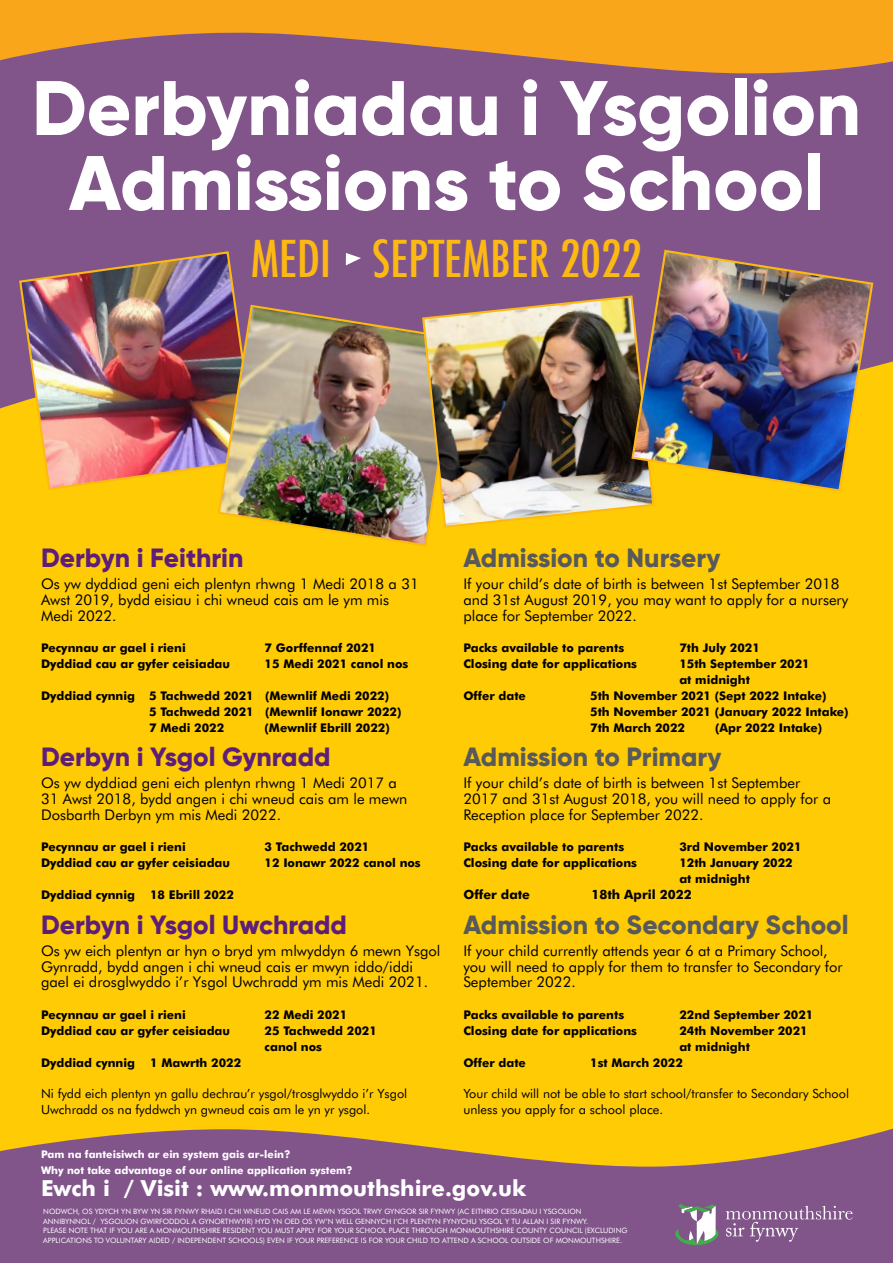
<style>
.page{position:relative;width:893px;height:1263px;background:#81558a}
.page>*{position:absolute;margin:0;border:0;box-sizing:border-box;transform-origin:0 0}
.t1{font:800 76.95px/75px "Gilroy";color:#fff;text-align:center}
.t2{font:500 condensed 49.5px "Futura";color:#fdb913}
.t3{font:800 26.4px "Gilroy";color:#58595b}
.t4{font:800 26.4px "Gilroy";color:#5d1e79}
.t5{font:700 22.2px "Futura BT";color:#fff}
.t6{font:14.7px/15.8px "Futura BT";color:#000}
.t7{font:12.75px "Futura BT";color:#000}
.t8{font:700 12.75px "Futura BT";color:#000}
.t9{font:12.6px/15.9px "Futura BT";color:#000}
.t10{font:700 12px/15.9px "Futura BT";color:#000}
.t11{font:700 10.5px/15.9px "Futura BT";color:#fff}
.t12{font:7.35px/9.4px "Futura BT";color:#fff}
</style>
<div class="page">
<svg style="left:0;top:0;width:893px;height:74px;fill:#faa61a"></svg>
<div style="left:0;top:361px;width:893px;height:806px;background:#ffcb05"></div>
<svg style="left:346px;top:253px;width:15px;height:12px"></svg>
<img style="left:18px;top:251px;width:218px;height:240px">
<img style="left:216px;top:303px;width:245px;height:245px">
<img style="left:421px;top:295px;width:235px;height:234px">
<img style="left:630px;top:249px;width:245px;height:244px">
<svg style="left:726px;top:1206px;width:127px;height:36px"></svg>
<svg style="left:675px;top:1204px;width:44px;height:41px"></svg>
<h1 class="t1" style="left:32px;top:70px;width:830px">Derbyniadau i Ysgolion<br>Admissions to School</h1>
<h2 class="t2" style="left:251px;top:227px;width:393px">MEDI SEPTEMBER 2022</h2>
<h3 class="t4" style="left:41px;top:541px;width:204px">Derbyn i Feithrin</h3>
<p class="t6" style="left:41px;top:576px;width:379px">Os yw dyddiad geni eich plentyn rhwng 1 Medi 2018 a 31<br>Awst 2019, bydd eisiau i chi wneud cais am le ym mis<br>Medi 2022.</p>
<p class="t10" style="left:41px;top:640px;width:146px">Pecynnau ar gael i rieni</p>
<p class="t10" style="left:265px;top:640px;width:113px">7 Gorffennaf 2021</p>
<p class="t10" style="left:41px;top:656px;width:191px">Dyddiad cau ar gyfer ceisiadau</p>
<p class="t10" style="left:265px;top:656px;width:145px">15 Medi 2021 canol nos</p>
<p class="t10" style="left:149px;top:687px;width:254px;text-indent:-108px">Dyddiad cynnig 5 Tachwedd 2021 (Mewnlif Medi 2022)<br>5 Tachwedd 2021 (Mewnlif Ionawr 2022)<br>7 Medi 2022</p>
<p class="t10" style="left:265px;top:719px;width:127px">(Mewnlif Ebrill 2022)</p>
<h3 class="t4" style="left:41px;top:740px;width:291px">Derbyn i Ysgol Gynradd</h3>
<p class="t6" style="left:41px;top:775px;width:368px">Os yw dyddiad geni eich plentyn rhwng 1 Medi 2017 a<br>31 Awst 2018, bydd angen i chi wneud cais am le mewn<br>Dosbarth Derbyn ym mis Medi 2022.</p>
<p class="t10" style="left:41px;top:839px;width:146px">Pecynnau ar gael i rieni</p>
<p class="t10" style="left:265px;top:839px;width:106px">3 Tachwedd 2021</p>
<p class="t10" style="left:41px;top:855px;width:191px">Dyddiad cau ar gyfer ceisiadau</p>
<p class="t10" style="left:265px;top:855px;width:158px">12 Ionawr 2022 canol nos</p>
<p class="t10" style="left:41px;top:886px;width:96px">Dyddiad cynnig</p>
<p class="t10" style="left:150px;top:886px;width:85px">18 Ebrill 2022</p>
<h3 class="t4" style="left:41px;top:908px;width:307px">Derbyn i Ysgol Uwchradd</h3>
<p class="t6" style="left:41px;top:942px;width:401px">Os yw eich plentyn ar hyn o bryd ym mlwyddyn 6 mewn Ysgol<br>Gynradd, bydd angen i chi wneud cais er mwyn iddo/iddi gael ei drosglwyddo i’r Ysgol Uwchradd ym mis Medi 2021.</p>
<p class="t10" style="left:41px;top:1007px;width:146px">Pecynnau ar gael i rieni</p>
<p class="t10" style="left:265px;top:1007px;width:84px">22 Medi 2021</p>
<p class="t10" style="left:41px;top:1022px;width:191px">Dyddiad cau ar gyfer ceisiadau</p>
<p class="t10" style="left:265px;top:1022px;width:114px">25 Tachwedd 2021 canol nos</p>
<p class="t10" style="left:41px;top:1054px;width:96px">Dyddiad cynnig</p>
<p class="t10" style="left:150px;top:1054px;width:93px">1 Mawrth 2022</p>
<p class="t9" style="left:41px;top:1085px;width:368px">Ni fydd eich plentyn yn gallu dechrau’r ysgol/trosglwyddo i’r Ysgol<br>Uwchradd os na fyddwch yn gwneud cais am le yn yr ysgol.</p>
<h3 class="t3" style="left:463px;top:541px;width:259px">Admission to Nursery</h3>
<p class="t6" style="left:463px;top:576px;width:386px">If your child’s date of birth is between 1st September 2018 and 31st August 2019, you may want to apply for a nursery place for September 2022.</p>
<p class="t10" style="left:463px;top:640px;width:162px">Packs available to parents</p>
<p class="t10" style="left:679px;top:640px;width:82px">7th July 2021</p>
<p class="t10" style="left:463px;top:656px;width:175px">Closing date for applications</p>
<p class="t10" style="left:679px;top:656px;width:132px">15th September 2021 at midnight</p>
<p class="t10" style="left:463px;top:687px;width:64px">Offer date</p>
<p class="t10" style="left:590px;top:687px;width:260px">5th November 2021 (Sept 2022 Intake)<br>5th November 2021 (January 2022 Intake)<br>7th March 2022</p>
<p class="t10" style="left:715px;top:719px;width:109px">(Apr 2022 Intake)</p>
<h3 class="t3" style="left:463px;top:740px;width:260px">Admission to Primary</h3>
<p class="t6" style="left:463px;top:775px;width:369px">If your child’s date of birth is between 1st September<br>2017 and 31st August 2018, you will need to apply for a<br>Reception place for September 2022.</p>
<p class="t10" style="left:463px;top:839px;width:162px">Packs available to parents</p>
<p class="t10" style="left:679px;top:839px;width:124px">3rd November 2021</p>
<p class="t10" style="left:463px;top:855px;width:175px">Closing date for applications</p>
<p class="t10" style="left:679px;top:855px;width:115px">12th January 2022 at midnight</p>
<p class="t8" style="left:463px;top:887px;width:68px">Offer date</p>
<p class="t8" style="left:591px;top:887px;width:102px">18th April 2022</p>
<h3 class="t3" style="left:463px;top:908px;width:387px">Admission to Secondary School</h3>
<p class="t6" style="left:463px;top:942px;width:381px">If your child currently attends year 6 at a Primary School, you will need to apply for them to transfer to Secondary for<br>September 2022.</p>
<p class="t10" style="left:463px;top:1007px;width:162px">Packs available to parents</p>
<p class="t10" style="left:679px;top:1007px;width:136px">22nd September 2021</p>
<p class="t10" style="left:463px;top:1022px;width:175px">Closing date for applications</p>
<p class="t10" style="left:679px;top:1022px;width:130px">24th November 2021 at midnight</p>
<p class="t10" style="left:463px;top:1054px;width:64px">Offer date</p>
<p class="t10" style="left:590px;top:1054px;width:94px">1st March 2022</p>
<p class="t9" style="left:463px;top:1085px;width:387px">Your child will not be able to start school/transfer to Secondary School</p>
<p class="t7" style="left:463px;top:1102px;width:201px">unless you apply for a school place.</p>
<p class="t11" style="left:41px;top:1146px;width:313px">Pam na fanteisiwch ar ein system gais ar-lein?<br>Why not take advantage of our online application system?</p>
<h3 class="t5" style="left:41px;top:1174px;width:487px">Ewch i / Visit : www.monmouthshire.gov.uk</h3>
<p class="t12" style="left:43px;top:1207px;width:586px">NODWCH, OS YDYCH YN BYW YN SIR FYNWY RHAID I CHI WNEUD CAIS AM LE MEWN YSGOL TRWY GYNGOR SIR FYNWY (AC EITHRIO CEISIADAU I YSGOLION ANNIBYNNOL / YSGOLION GWIRFODDOL A GYNORTHWYIR) HYD YN OED OS YW’N WELL GENNYCH I’CH PLENTYN FYNYCHU YSGOL Y TU ALLAN I SIR FYNWY.<br>PLEASE NOTE THAT IF YOU ARE A MONMOUTHSHIRE RESIDENT YOU MUST APPLY FOR YOUR SCHOOL PLACE THROUGH MONMOUTHSHIRE COUNTY COUNCIL (EXCLUDING APPLICATIONS TO VOLUNTARY AIDED / INDEPENDENT SCHOOLS) EVEN IF YOUR PREFERENCE IS FOR YOUR CHILD TO ATTEND A SCHOOL OUTSIDE OF MONMOUTHSHIRE.</p>
</div>
